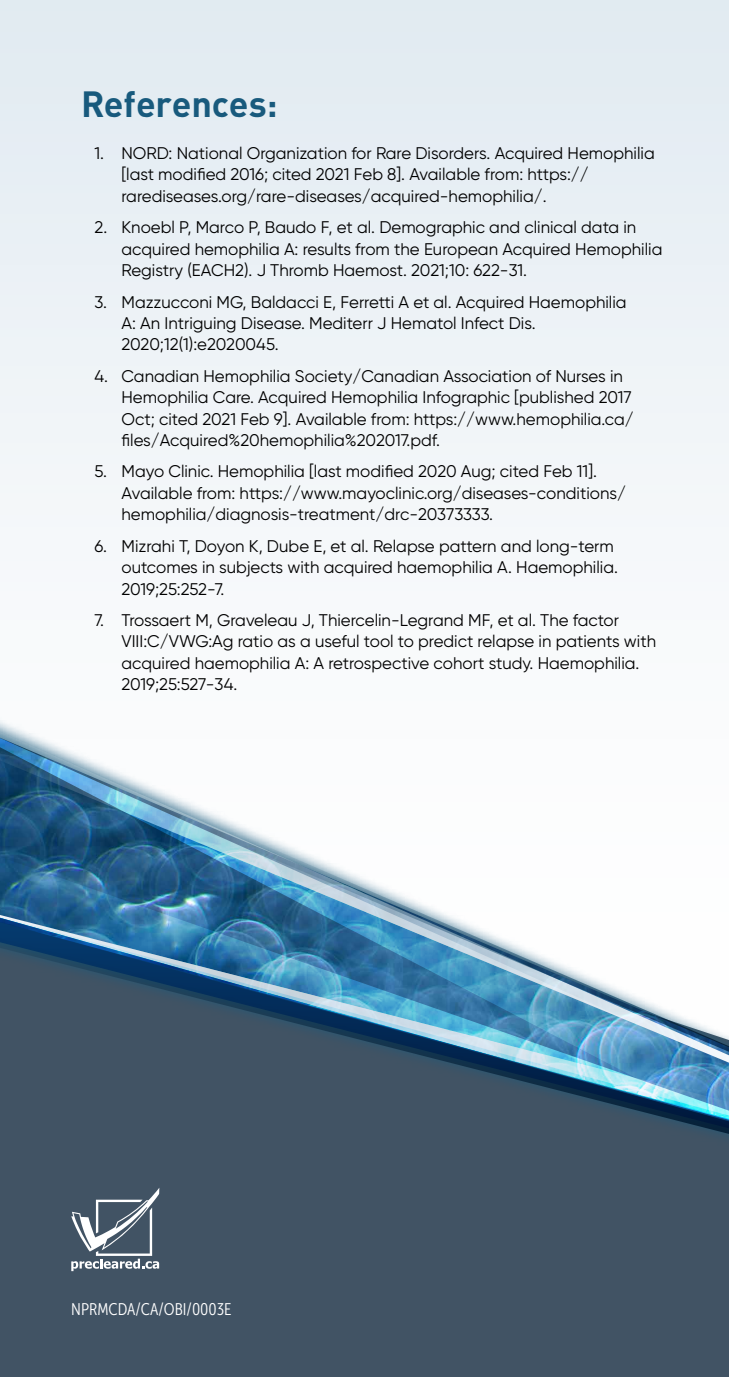
<style>
.page{position:relative;width:729px;height:1377px;background:#fff}
.page>*{position:absolute;margin:0;border:0;box-sizing:border-box;transform-origin:0 0}
.t1{font:700 36px "DINOT";letter-spacing:-.005em;color:#185a7d}
.t2{font:16.88px/21.4px "Gilroy";color:#000}
.t3{font:16.88px "Museo Sans Cond 300";color:#fff}
</style>
<div class="page">
<div style="left:0;top:0;width:729px;height:1051px;background:#eef3f7"></div>
<div style="left:0;top:1156px;width:729px;height:221px;background:#415364"></div>
<div style="left:0;top:700px;width:729px;height:456px;background:#185a7d;opacity:.75"></div>
<svg style="left:0;top:1068px;width:729px;height:76px;background:#41596d"></svg>
<img style="left:0;top:711px;width:729px;height:357px">
<svg style="left:71px;top:1188px;width:88px;height:83px"></svg>
<h1 class="t1" style="left:81px;top:81px;width:198px">References:</h1>
<p class="t2" style="left:122px;top:142px;width:535px;text-indent:-27px">1. NORD: National Organization for Rare Disorders. Acquired Hemophilia [last modified 2016; cited 2021 Feb 8]. Available from: https:// rarediseases.org/rare-diseases/acquired-hemophilia/.</p>
<p class="t2" style="left:122px;top:217px;width:542px;text-indent:-27px">2. Knoebl P, Marco P, Baudo F, et al. Demographic and clinical data in acquired hemophilia A: results from the European Acquired Hemophilia<br>Registry (EACH2). J Thromb Haemost. 2021;10: 622-31.</p>
<p class="t2" style="left:122px;top:291px;width:507px;text-indent:-27px">3. Mazzucconi MG, Baldacci E, Ferretti A et al. Acquired Haemophilia<br>A: An Intriguing Disease. Mediterr J Hematol Infect Dis.<br>2020;12(1):e2020045.</p>
<p class="t2" style="left:122px;top:365px;width:514px;text-indent:-27px">4. Canadian Hemophilia Society/Canadian Association of Nurses in Hemophilia Care. Acquired Hemophilia Infographic [published 2017<br>Oct; cited 2021 Feb 9]. Available from: https://www.hemophilia.ca/ files/Acquired%20hemophilia%202017.pdf.</p>
<p class="t2" style="left:122px;top:461px;width:506px;text-indent:-27px">5. Mayo Clinic. Hemophilia [last modified 2020 Aug; cited Feb 11].<br>Available from: https://www.mayoclinic.org/diseases-conditions/ hemophilia/diagnosis-treatment/drc-20373333.</p>
<p class="t2" style="left:122px;top:535px;width:498px;text-indent:-27px">6. Mizrahi T, Doyon K, Dube E, et al. Relapse pattern and long-term outcomes in subjects with acquired haemophilia A. Haemophilia.<br>2019;25:252-7.</p>
<p class="t2" style="left:122px;top:609px;width:536px;text-indent:-27px">7. Trossaert M, Graveleau J, Thiercelin-Legrand MF, et al. The factor VIII:C/VWG:Ag ratio as a useful tool to predict relapse in patients with acquired haemophilia A: A retrospective cohort study. Haemophilia.<br>2019;25:527-34.</p>
<p class="t3" style="left:71px;top:1300px;width:162px">NPRMCDA/CA/OBI/0003E</p>
</div>
